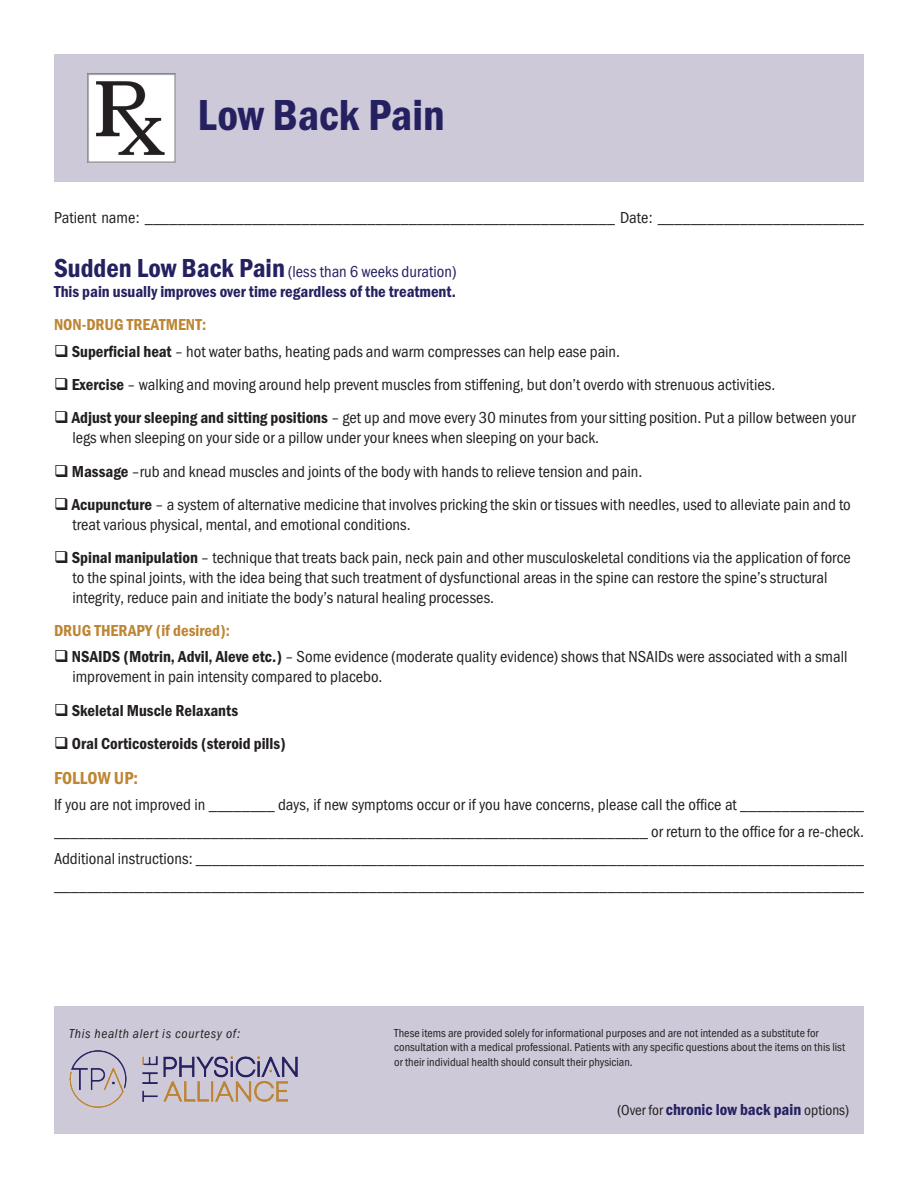
<style>
.page{position:relative;width:918px;height:1188px;background:#fff}
.page>*{position:absolute;margin:0;border:0;box-sizing:border-box;transform-origin:0 0}
.t1{font:45px "Franklin Gothic URW Con Dem";color:#252161}
.t2{font:18px "Franklin Gothic URW Con Dem";color:#be8533}
.t3{font:16.5px/19.8px "Franklin Gothic URW Cond";color:#231f20}
.t4{font:16.5px "Franklin Gothic URW Con Dem";color:#252161}
.t5{font:16.5px "Franklin Gothic URW Con Dem";color:#231f20}
.t6{font:16.5px "Franklin Gothic URW Cond";color:#252161}
.t7{font:16.5px "Franklin Gothic URW Con Dem";color:#be8533}
.t8{font:13.5px "Franklin Gothic URW Con Boo Ita";letter-spacing:.05em;color:#231f20}
.t9{font:12px/14.4px "Franklin Gothic URW Cond";color:#231f20}
.s1{font-family:"Franklin Gothic URW Con Dem";font-size:27px}
.s2{font-family:"Franklin Gothic URW Con Dem"}
.s3{font-family:"Franklin Gothic URW Cond";font-size:15px;color:#231f20}
</style>
<div class="page">
<div style="left:54px;top:54px;width:810px;height:127px;background:#cdc9d9"></div>
<img style="left:87px;top:73px;width:89px;height:89px">
<div style="left:54px;top:1007px;width:810px;height:127px;background:#cdc9d9"></div>
<img style="left:69px;top:1051px;width:228px;height:57px">
<p class="t1" style="left:198px;top:85px;width:248px">Low Back Pain</p>
<p class="t3" style="left:54px;top:206px;width:811px">Patient name: _________________________________________________________ Date: _________________________</p>
<p class="t6" style="left:54px;top:260px;width:404px"><span class="s1">Sudden Low Back Pain</span> (less than 6 weeks duration)</p>
<p class="t4" style="left:54px;top:280px;width:403px">This pain usually improves over time regardless of the treatment.</p>
<p class="t7" style="left:54px;top:314px;width:154px">NON-DRUG TREATMENT:</p>
<p class="t3" style="left:54px;top:340px;width:568px">❑ <span class="s2">Superficial heat</span> – hot water baths, heating pads and warm compresses can help ease pain.</p>
<p class="t3" style="left:54px;top:374px;width:723px">❑ <span class="s2">Exercise</span> – walking and moving around help prevent muscles from stiffening, but don’t overdo with strenuous activities.</p>
<p class="t3" style="left:73px;top:407px;width:785px;text-indent:-19px">❑ <span class="s2">Adjust your sleeping and sitting positions</span> – get up and move every 30 minutes from your sitting position. Put a pillow between your legs when sleeping on your side or a pillow under your knees when sleeping on your back.</p>
<p class="t3" style="left:54px;top:460px;width:590px">❑ <span class="s2">Massage</span> –rub and knead muscles and joints of the body with hands to relieve tension and pain.</p>
<p class="t3" style="left:73px;top:493px;width:780px;text-indent:-19px">❑ <span class="s2">Acupuncture</span> – a system of alternative medicine that involves pricking the skin or tissues with needles, used to alleviate pain and to treat various physical, mental, and emotional conditions.</p>
<p class="t3" style="left:73px;top:546px;width:780px;text-indent:-19px">❑ <span class="s2">Spinal manipulation</span> – technique that treats back pain, neck pain and other musculoskeletal conditions via the application of force to the spinal joints, with the idea being that such treatment of dysfunctional areas in the spine can restore the spine’s structural integrity, reduce pain and initiate the body’s natural healing processes.</p>
<p class="t7" style="left:54px;top:619px;width:177px">DRUG THERAPY (if desired):</p>
<p class="t3" style="left:73px;top:646px;width:776px;text-indent:-19px">❑ <span class="s2">NSAIDS (Motrin, Advil, Aleve etc.)</span> – Some evidence (moderate quality evidence) shows that NSAIDs were associated with a small improvement in pain intensity compared to placebo.</p>
<p class="t5" style="left:54px;top:699px;width:186px">❑ Skeletal Muscle Relaxants</p>
<p class="t5" style="left:54px;top:732px;width:233px">❑ Oral Corticosteroids (steroid pills)</p>
<p class="t2" style="left:54px;top:766px;width:86px">FOLLOW UP:</p>
<p class="t3" style="left:54px;top:790px;width:812px;line-height:27px">If you are not improved in ________ days, if new symptoms occur or if you have concerns, please call the office at _______________ ________________________________________________________________________ or return to the office for a re-check.</p>
<p class="t3" style="left:54px;top:844px;width:812px;line-height:27px">Additional instructions: _________________________________________________________________________________ __________________________________________________________________________________________________</p>
<p class="t8" style="left:69px;top:1026px;width:173px">This health alert is courtesy of:</p>
<p class="t9" style="left:394px;top:1025px;width:453px">These items are provided solely for informational purposes and are not intended as a substitute for consultation with a medical professional. Patients with any specific questions about the items on this list or their individual health should consult their physician.</p>
<p class="t4" style="left:617px;top:1099px;width:233px"><span class="s3">(Over for</span> chronic low back pain <span class="s3">options)</span></p>
</div>
